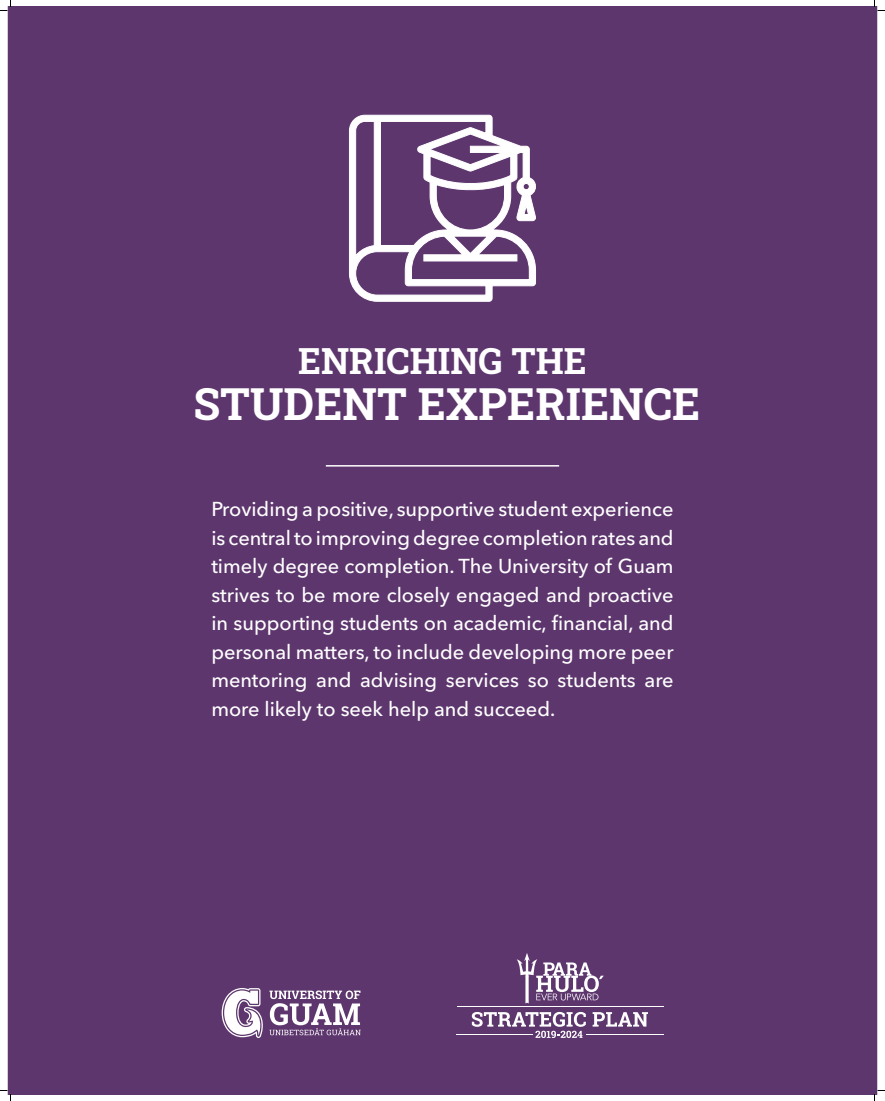
<style>
.page{position:relative;width:885px;height:1101px;background:#fff}
.page>*{position:absolute;margin:0;border:0;box-sizing:border-box;transform-origin:0 0}
.t1{font:700 44.1px "Roboto Slab";color:#fff}
.t2{font:700 35.95px "Roboto Slab";color:#fff}
.t3{font:500 20px/28.5px "Avenir Next LT Pro";color:#fff;text-align:justify}
</style>
<div class="page">
<div style="left:8px;top:6px;width:869px;height:1089px;background:#5e366e"></div>
<hr style="left:326px;top:465px;width:233px;height:2px;background:#fff">
<svg style="left:349px;top:115px;width:187px;height:186px"></svg>
<svg style="left:222px;top:988px;width:41px;height:50px"></svg>
<svg style="left:269px;top:991px;width:92px;height:44px"></svg>
<svg style="left:593px;top:1012px;width:55px;height:15px"></svg>
<svg style="left:472px;top:1012px;width:114px;height:26px"></svg>
<hr style="left:457px;top:1034px;width:76px;height:1px;background:#fff">
<hr style="left:457px;top:1006px;width:206px;height:1px;background:#fff">
<hr style="left:586px;top:1034px;width:77px;height:1px;background:#fff">
<svg style="left:517px;top:953px;width:87px;height:50px"></svg>
<svg style="left:0;top:0;width:11px;height:11px"></svg>
<svg style="left:0;top:1090px;width:11px;height:11px"></svg>
<svg style="left:874px;top:0;width:11px;height:11px"></svg>
<svg style="left:874px;top:1090px;width:11px;height:11px"></svg>
<h2 class="t2" style="left:298px;top:336px;width:290px">ENRICHING THE</h2>
<h1 class="t1" style="left:193px;top:374px;width:509px">STUDENT EXPERIENCE</h1>
<p class="t3" style="left:211px;top:495px;width:464px">Providing a positive, supportive student experience is central to improving degree completion rates and timely degree completion. The University of Guam strives to be more closely engaged and proactive in supporting students on academic, financial, and personal matters, to include developing more peer mentoring and advising services so students are more likely to seek help and succeed.</p>
</div>
